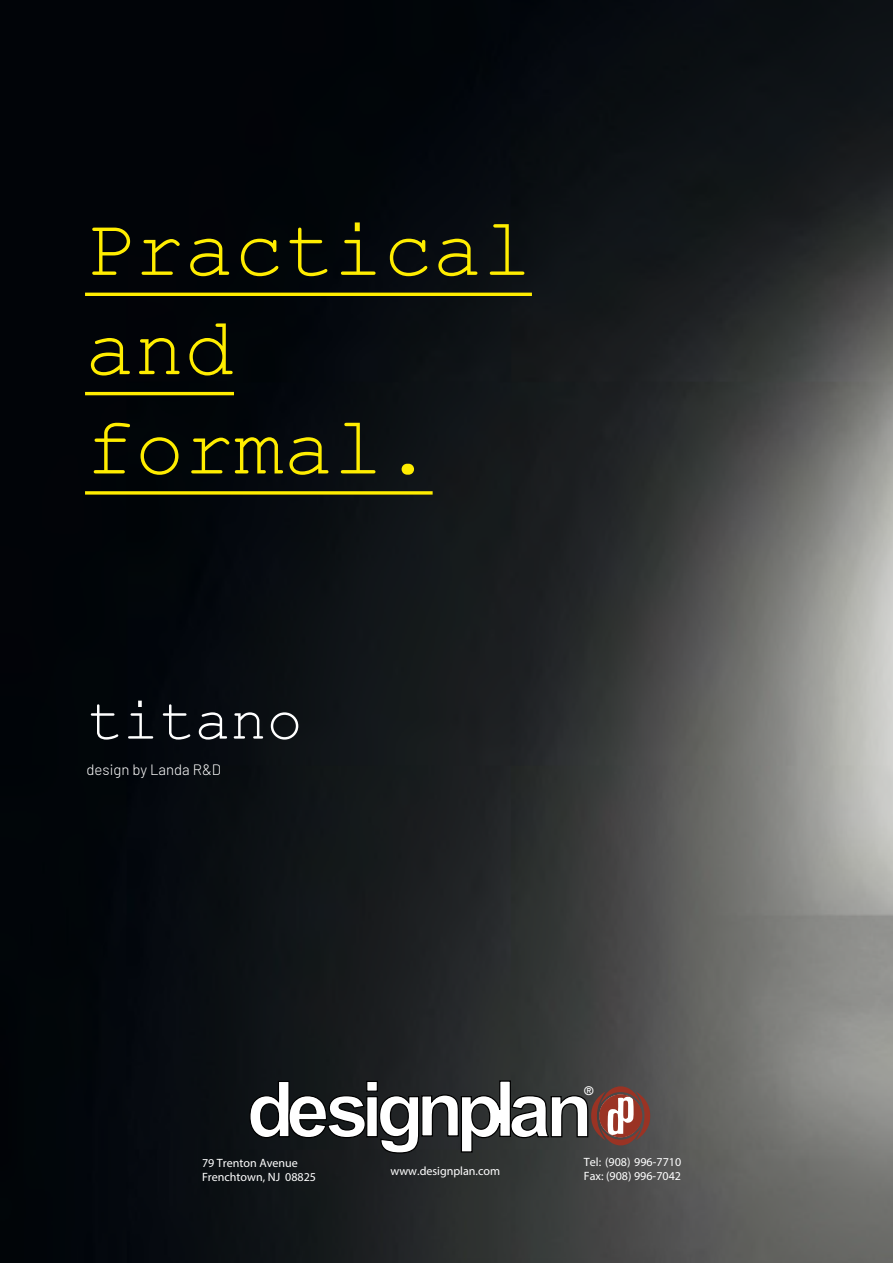
<style>
.page{position:relative;width:893px;height:1263px;background:#fff}
.page>*{position:absolute;margin:0;border:0;box-sizing:border-box;transform-origin:0 0}
.t1{font:82.8px/99.3px "Courier New";color:#ffed00}
.t2{font:60px "Courier New";color:#fff}
.t3{font:300 15px "Barlow";color:#fff}
.t4{font:12px/14px "Myriad Pro";color:#fff}
.t5{font:12px "Helvetica";color:#fff}
</style>
<div class="page">
<img style="left:0;top:0;width:893px;height:1263px">
<hr style="left:85px;top:491px;width:348px;height:3px;background:#ffed00">
<hr style="left:85px;top:393px;width:149px;height:1px;background:#ffed00">
<hr style="left:85px;top:293px;width:447px;height:3px;background:#ffed00">
<svg style="left:249px;top:1080px;width:401px;height:74px"></svg>
<h1 class="t1" style="left:85px;top:197px;width:448px">Practical and formal.</h1>
<h2 class="t2" style="left:87px;top:683px;width:218px">titano</h2>
<p class="t3" style="left:87px;top:760px;width:136px">design by Landa R&amp;D</p>
<p class="t5" style="left:584px;top:1083px;width:10px">®</p>
<p class="t4" style="left:202px;top:1156px;width:116px">79 Trenton Avenue<br>Frenchtown, NJ 08825</p>
<p class="t4" style="left:584px;top:1155px;width:99px;line-height:13.5px">Tel: (908) 996-7710<br>Fax: (908) 996-7042</p>
<p class="t4" style="left:391px;top:1163px;width:111px">www.designplan.com</p>
</div>
